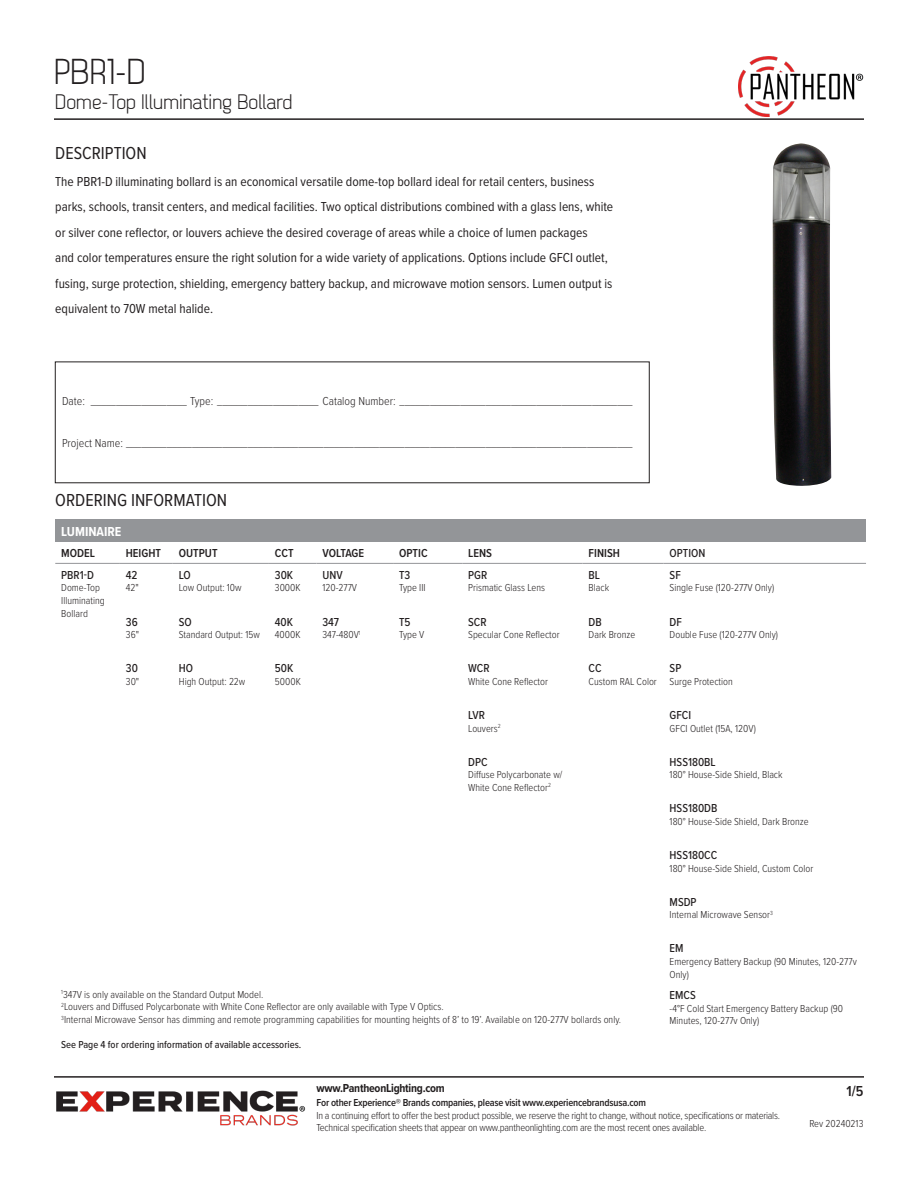
<style>
.page{position:relative;width:918px;height:1188px;background:#fff}
.page>*{position:absolute;margin:0;border:0;box-sizing:border-box;transform-origin:0 0}
.t1{font:36px "Dekar";color:#231f20}
.t2{font:21px "Dekar";color:#231f20}
.t3{font:18px "Proxima Nova Cond";color:#231f20}
.t4{font:600 15px "Proxima Nova Cond";color:#231f20}
.Description_Text{font:13.5px/25.5px "Proxima Nova Cond";color:#231f20}
.Ordering_Info_Title{font:700 13.5px "Proxima Nova Cond";color:#fff}
.Project_Block{font:300 12px "Proxima Nova Cond";color:#231f20}
.Ordering_Info_Text{font:500 12px "Proxima Nova Cond";color:#231f20}
.Ordering_Info_Text-2{font:600 12px "Proxima Nova Cond";color:#231f20}
.t5{font:700 12px "Proxima Nova Cond";letter-spacing:-.02em;color:#231f20}
.Ordering_Info_Text-3{font:300 10.5px/12.6px "Proxima Nova Cond";color:#231f20}
.Ordering_Info_Text-4{font:300 10.5px/12.6px "Proxima Nova Cond";letter-spacing:-.02em;color:#231f20}
.t6{font:600 10.5px "Proxima Nova Cond";letter-spacing:-.02em;color:#231f20}
.Ordering_Info_Text-5{font:500 10.5px "Proxima Nova Cond";color:#231f20}
</style>
<div class="page">
<hr style="left:54px;top:118px;width:810px;height:2px;background:#231f20">
<hr style="left:54px;top:1076px;width:810px;height:2px;background:#231f20">
<img style="left:56px;top:1090px;width:250px;height:36px">
<img style="left:739px;top:57px;width:125px;height:60px">
<img style="left:773px;top:143px;width:58px;height:343px">
<div style="left:55px;top:519px;width:811px;height:23px;background:#939598"></div>
<hr style="left:664px;top:563px;width:202px;height:1px;background:#939598">
<hr style="left:55px;top:563px;width:65px;height:1px;background:#939598">
<hr style="left:120px;top:563px;width:53px;height:1px;background:#939598">
<hr style="left:173px;top:563px;width:96px;height:1px;background:#939598">
<hr style="left:269px;top:563px;width:47px;height:1px;background:#939598">
<hr style="left:316px;top:563px;width:77px;height:1px;background:#939598">
<hr style="left:393px;top:563px;width:69px;height:1px;background:#939598">
<hr style="left:462px;top:563px;width:121px;height:1px;background:#939598">
<hr style="left:583px;top:563px;width:81px;height:1px;background:#939598">
<h1 class="t1" style="left:54px;top:54px;width:93px">PBR1-D</h1>
<h2 class="t2" style="left:55px;top:91px;width:239px">Dome-Top Illuminating Bollard</h2>
<h1 class="t3" style="left:55px;top:140px;width:93px">DESCRIPTION</h1>
<p class="Description_Text" style="left:55px;top:168px;width:560px">The PBR1-D illuminating bollard is an economical versatile dome-top bollard ideal for retail centers, business parks, schools, transit centers, and medical facilities. Two optical distributions combined with a glass lens, white or silver cone reflector, or louvers achieve the desired coverage of areas while a choice of lumen packages<br>and color temperatures ensure the right solution for a wide variety of applications. Options include GFCI outlet, fusing, surge protection, shielding, emergency battery backup, and microwave motion sensors. Lumen output is equivalent to 70W metal halide.</p>
<p class="Project_Block" style="left:62px;top:392px;width:572px">Date: ___________________ Type: ____________________ Catalog Number: ______________________________________________</p>
<p class="Project_Block" style="left:62px;top:434px;width:572px">Project Name: ____________________________________________________________________________________________________</p>
<h1 class="t3" style="left:55px;top:487px;width:173px">ORDERING INFORMATION</h1>
<p class="Ordering_Info_Title" style="left:61px;top:521px;width:62px">LUMINAIRE</p>
<p class="Ordering_Info_Text-2" style="left:61px;top:545px;width:35px">MODEL</p>
<p class="Ordering_Info_Text-2" style="left:126px;top:545px;width:37px">HEIGHT</p>
<p class="Ordering_Info_Text-2" style="left:179px;top:545px;width:40px">OUTPUT</p>
<p class="Ordering_Info_Text-2" style="left:275px;top:545px;width:20px">CCT</p>
<p class="Ordering_Info_Text-2" style="left:322px;top:545px;width:43px">VOLTAGE</p>
<p class="Ordering_Info_Text-2" style="left:399px;top:545px;width:30px">OPTIC</p>
<p class="Ordering_Info_Text-2" style="left:468px;top:545px;width:25px">LENS</p>
<p class="Ordering_Info_Text-2" style="left:589px;top:545px;width:33px">FINISH</p>
<p class="Ordering_Info_Text" style="left:670px;top:545px;width:37px">OPTION</p>
<p class="Ordering_Info_Text" style="left:61px;top:566px;width:34px">PBR1-D</p>
<p class="Ordering_Info_Text-3" style="left:61px;top:581px;width:45px">Dome-Top<br>Illuminating<br>Bollard</p>
<p class="Ordering_Info_Text" style="left:179px;top:566px;width:14px">LO</p>
<p class="Ordering_Info_Text-3" style="left:179px;top:581px;width:64px">Low Output: 10w</p>
<p class="Ordering_Info_Text" style="left:468px;top:566px;width:21px">PGR</p>
<p class="Ordering_Info_Text-3" style="left:468px;top:581px;width:78px">Prismatic Glass Lens</p>
<p class="Ordering_Info_Text" style="left:670px;top:566px;width:13px">SF</p>
<p class="Ordering_Info_Text-3" style="left:670px;top:581px;width:106px">Single Fuse (120-277V Only)</p>
<p class="Ordering_Info_Text" style="left:126px;top:566px;width:13px">42</p>
<p class="Ordering_Info_Text-3" style="left:126px;top:581px;width:14px">42"</p>
<p class="Ordering_Info_Text" style="left:275px;top:566px;width:20px">30K</p>
<p class="Ordering_Info_Text-3" style="left:275px;top:581px;width:27px">3000K</p>
<p class="Ordering_Info_Text" style="left:399px;top:566px;width:13px">T3</p>
<p class="Ordering_Info_Text-3" style="left:399px;top:581px;width:28px">Type III</p>
<p class="Ordering_Info_Text" style="left:322px;top:566px;width:22px">UNV</p>
<p class="Ordering_Info_Text-3" style="left:322px;top:581px;width:36px">120-277V</p>
<p class="Ordering_Info_Text" style="left:589px;top:566px;width:13px">BL</p>
<p class="Ordering_Info_Text-3" style="left:589px;top:581px;width:22px">Black</p>
<p class="Ordering_Info_Text" style="left:179px;top:613px;width:15px">SO</p>
<p class="Ordering_Info_Text-3" style="left:179px;top:628px;width:83px">Standard Output: 15w</p>
<p class="Ordering_Info_Text" style="left:468px;top:613px;width:20px">SCR</p>
<p class="Ordering_Info_Text-3" style="left:468px;top:628px;width:93px">Specular Cone Reflector</p>
<p class="Ordering_Info_Text" style="left:126px;top:613px;width:13px">36</p>
<p class="Ordering_Info_Text-3" style="left:126px;top:628px;width:15px">36"</p>
<p class="Ordering_Info_Text" style="left:275px;top:613px;width:20px">40K</p>
<p class="Ordering_Info_Text-3" style="left:275px;top:628px;width:27px">4000K</p>
<p class="Ordering_Info_Text" style="left:322px;top:613px;width:18px">347</p>
<p class="Ordering_Info_Text-3" style="left:322px;top:628px;width:40px">347-480V<sup>1</sup></p>
<p class="Ordering_Info_Text" style="left:399px;top:613px;width:13px">T5</p>
<p class="Ordering_Info_Text-3" style="left:399px;top:628px;width:27px">Type V</p>
<p class="Ordering_Info_Text" style="left:589px;top:613px;width:15px">DB</p>
<p class="Ordering_Info_Text-3" style="left:589px;top:628px;width:48px">Dark Bronze</p>
<p class="Ordering_Info_Text" style="left:670px;top:613px;width:14px">DF</p>
<p class="Ordering_Info_Text-3" style="left:670px;top:628px;width:110px">Double Fuse (120-277V Only)</p>
<p class="Ordering_Info_Text" style="left:126px;top:659px;width:14px">30</p>
<p class="Ordering_Info_Text-3" style="left:126px;top:674px;width:15px">30"</p>
<p class="Ordering_Info_Text" style="left:179px;top:659px;width:16px">HO</p>
<p class="Ordering_Info_Text-3" style="left:179px;top:674px;width:68px">High Output: 22w</p>
<p class="Ordering_Info_Text" style="left:275px;top:659px;width:20px">50K</p>
<p class="Ordering_Info_Text-3" style="left:275px;top:674px;width:27px">5000K</p>
<p class="Ordering_Info_Text" style="left:468px;top:659px;width:23px">WCR</p>
<p class="Ordering_Info_Text-3" style="left:468px;top:674px;width:81px">White Cone Reflector</p>
<p class="Ordering_Info_Text" style="left:589px;top:659px;width:14px">CC</p>
<p class="Ordering_Info_Text-3" style="left:589px;top:674px;width:70px">Custom RAL Color</p>
<p class="Ordering_Info_Text" style="left:670px;top:659px;width:13px">SP</p>
<p class="Ordering_Info_Text-3" style="left:670px;top:674px;width:65px">Surge Protection</p>
<p class="Ordering_Info_Text" style="left:468px;top:706px;width:18px">LVR</p>
<p class="Ordering_Info_Text-3" style="left:468px;top:721px;width:34px">Louvers<sup>2</sup></p>
<p class="Ordering_Info_Text" style="left:670px;top:706px;width:23px">GFCI</p>
<p class="Ordering_Info_Text-3" style="left:670px;top:721px;width:88px">GFCI Outlet (15A, 120V)</p>
<p class="Ordering_Info_Text" style="left:468px;top:753px;width:21px">DPC</p>
<p class="Ordering_Info_Text-3" style="left:468px;top:768px;width:96px">Diffuse Polycarbonate w/<br>White Cone Reflector<sup>2</sup></p>
<p class="Ordering_Info_Text" style="left:670px;top:753px;width:48px">HSS180BL</p>
<p class="Ordering_Info_Text-3" style="left:670px;top:768px;width:114px">180° House-Side Shield, Black</p>
<p class="Ordering_Info_Text" style="left:670px;top:799px;width:49px">HSS180DB</p>
<p class="Ordering_Info_Text-3" style="left:670px;top:815px;width:141px">180° House-Side Shield, Dark Bronze</p>
<p class="Ordering_Info_Text" style="left:670px;top:846px;width:49px">HSS180CC</p>
<p class="Ordering_Info_Text-3" style="left:670px;top:861px;width:145px">180° House-Side Shield, Custom Color</p>
<p class="Ordering_Info_Text" style="left:670px;top:893px;width:28px">MSDP</p>
<p class="Ordering_Info_Text-3" style="left:670px;top:908px;width:105px">Internal Microwave Sensor<sup>3</sup></p>
<p class="Ordering_Info_Text" style="left:670px;top:940px;width:15px">EM</p>
<p class="Ordering_Info_Text-3" style="left:670px;top:955px;width:189px">Emergency Battery Backup (90 Minutes, 120-277v<br>Only)</p>
<p class="Ordering_Info_Text-3" style="left:61px;top:988px;width:204px"><sup>1</sup>347V is only available on the Standard Output Model.</p>
<p class="Ordering_Info_Text-3" style="left:61px;top:1000px;width:384px"><sup>2</sup>Louvers and Diffused Polycarbonate with White Cone Reflector are only available with Type V Optics.</p>
<p class="Ordering_Info_Text-3" style="left:61px;top:1013px;width:561px"><sup>3</sup>Internal Microwave Sensor has dimming and remote programming capabilities for mounting heights of 8’ to 19’. Available on 120-277V bollards only.</p>
<p class="Ordering_Info_Text-5" style="left:61px;top:1037px;width:242px">See Page 4 for ordering information of available accessories.</p>
<p class="Ordering_Info_Text" style="left:670px;top:986px;width:28px">EMCS</p>
<p class="Ordering_Info_Text-3" style="left:670px;top:1001px;width:175px">-4°F Cold Start Emergency Battery Backup (90<br>Minutes, 120-277v Only)</p>
<p class="t5" style="left:316px;top:1079px;width:130px">www.PantheonLighting.com</p>
<p class="t6" style="left:316px;top:1095px;width:331px">For other Experience® Brands companies, please visit www.experiencebrandsusa.com</p>
<p class="Ordering_Info_Text-4" style="left:316px;top:1108px;width:465px">In a continuing effort to offer the best product possible, we reserve the right to change, without notice, specifications or materials.<br>Technical specification sheets that appear on www.pantheonlighting.com are the most recent ones available.</p>
<p class="Ordering_Info_Text-3" style="left:809px;top:1117px;width:56px">Rev 20240213</p>
<h3 class="t4" style="left:847px;top:1080px;width:18px">1/5</h3>
</div>
